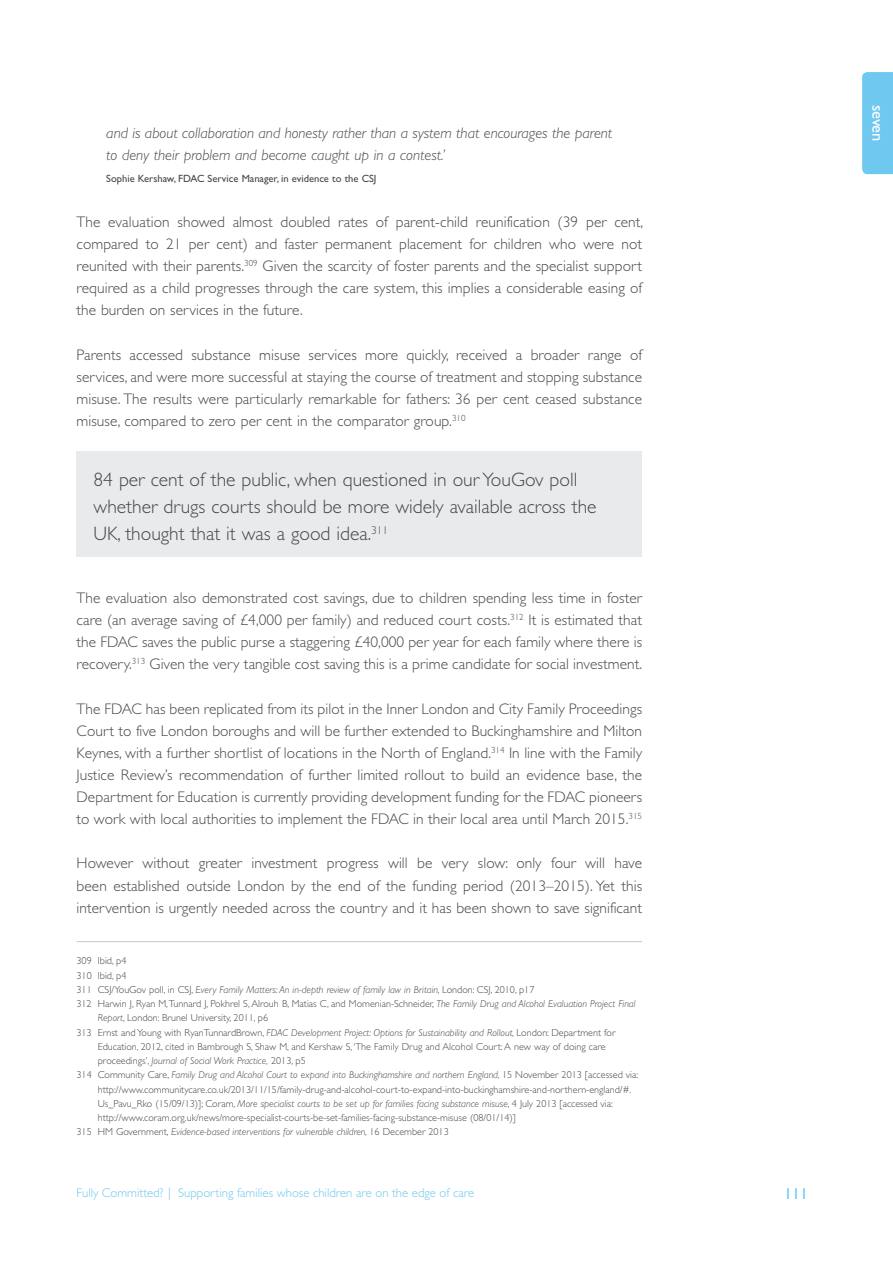
<style>
.page{position:relative;width:893px;height:1263px;background:#fff}
.page>*{position:absolute;margin:0;border:0;box-sizing:border-box;transform-origin:0 0}
.polling_text{font:300 19.5px/27px "Gill Sans Std";color:#464748}
.t1{font:16.5px "Gill Sans Std";letter-spacing:-.01em;color:#fff}
.t2{font:15.75px "Gill Sans Std";color:#6fc8ef}
.body{font:300 15.3px/22px "Gill Sans Std";letter-spacing:.005em;color:#464748;text-align:justify}
.t3{font:italic 300 15.3px/22px "Gill Sans Std";color:#464748}
.t4{font:300 12.75px "Gill Sans Std";color:#6fc8ef}
.Quote_reference{font:10.5px "Gill Sans Std";color:#464748}
.Footnote{font:300 10.2px/14.2px "Gill Sans Std";color:#464748}
.Footnote-2{font:italic 300 10.2px "Gill Sans Std";color:#464748}
.s1{font-style:normal}
.s2{font-style:italic}
</style>
<div class="page">
<div style="left:862px;top:72px;width:31px;height:102px;background:#6fc8ef"></div>
<div style="left:77px;top:451px;width:565px;height:106px;background:#e9eaeb"></div>
<hr style="left:77px;top:941px;width:565px;height:1px;background:#c7c8ca">
<p class="t3" style="left:106px;top:122px;width:507px">and is about collaboration and honesty rather than a system that encourages the parent to deny their problem and become caught up in a contest.’</p>
<p class="Quote_reference" style="left:106px;top:173px;width:272px">Sophie Kershaw, FDAC Service Manager, in evidence to the CSJ</p>
<p class="body" style="left:77px;top:211px;width:568px">The evaluation showed almost doubled rates of parent-child reunification (39 per cent, compared to 21 per cent) and faster permanent placement for children who were not reunited with their parents.<sup>309</sup> Given the scarcity of foster parents and the specialist support required as a child progresses through the care system, this implies a considerable easing of the burden on services in the future.</p>
<p class="body" style="left:77px;top:344px;width:567px">Parents accessed substance misuse services more quickly, received a broader range of services, and were more successful at staying the course of treatment and stopping substance misuse. The results were particularly remarkable for fathers: 36 per cent ceased substance misuse, compared to zero per cent in the comparator group.<sup>310</sup></p>
<p class="polling_text" style="left:94px;top:466px;width:504px">84 per cent of the public, when questioned in our YouGov poll whether drugs courts should be more widely available across the<br>UK, thought that it was a good idea.<sup>311</sup></p>
<p class="body" style="left:77px;top:587px;width:567px">The evaluation also demonstrated cost savings, due to children spending less time in foster care (an average saving of £4,000 per family) and reduced court costs.<sup>312</sup> It is estimated that the FDAC saves the public purse a staggering £40,000 per year for each family where there is recovery.<sup>313</sup> Given the very tangible cost saving this is a prime candidate for social investment.</p>
<p class="body" style="left:77px;top:698px;width:567px">The FDAC has been replicated from its pilot in the Inner London and City Family Proceedings Court to five London boroughs and will be further extended to Buckinghamshire and Milton Keynes, with a further shortlist of locations in the North of England.<sup>314</sup> In line with the Family Justice Review’s recommendation of further limited rollout to build an evidence base, the Department for Education is currently providing development funding for the FDAC pioneers to work with local authorities to implement the FDAC in their local area until March 2015.<sup>315</sup></p>
<p class="body" style="left:77px;top:852px;width:567px">However without greater investment progress will be very slow: only four will have been established outside London by the end of the funding period (2013–2015). Yet this intervention is urgently needed across the country and it has been shown to save significant</p>
<p class="Footnote" style="left:77px;top:954px;width:51px">309 Ibid, p4</p>
<p class="Footnote" style="left:77px;top:968px;width:51px">310 Ibid, p4</p>
<p class="Footnote-2" style="left:77px;top:984px;width:459px"><span class="s1">311 CSJ/YouGov poll, in CSJ,</span> Every Family Matters: An in-depth review of family law in Britain, <span class="s1">London: CSJ, 2010, p17</span></p>
<p class="Footnote" style="left:98px;top:997px;width:539px;text-indent:-21px">312 Harwin J, Ryan M, Tunnard J, Pokhrel S, Alrouh B, Matias C, and Momenian-Schneider, <span class="s2">The Family Drug and Alcohol Evaluation Project Final<br>Report</span>, London: Brunel University, 2011, p6</p>
<p class="Footnote" style="left:98px;top:1025px;width:519px;text-indent:-21px">313 Ernst and Young with RyanTunnardBrown, <span class="s2">FDAC Development Project: Options for Sustainability and Rollout,</span> London: Department for<br>Education, 2012, cited in Bambrough S, Shaw M, and Kershaw S, ‘The Family Drug and Alcohol Court: A new way of doing care proceedings’, <span class="s2">Journal of Social Work Practice,</span> 2013, p5</p>
<p class="Footnote" style="left:98px;top:1068px;width:542px;text-indent:-21px">314 Community Care, <span class="s2">Family Drug and Alcohol Court to expand into Buckinghamshire and northern England,</span> 15 November 2013 [accessed via: http://www.communitycare.co.uk/2013/11/15/family-drug-and-alcohol-court-to-expand-into-buckinghamshire-and-northern-england/#.<br>Us_Pavu_Rko (15/09/13)]; Coram, <span class="s2">More specialist courts to be set up for families facing substance misuse</span>, 4 July 2013 [accessed via: http://www.coram.org.uk/news/more-specialist-courts-be-set-families-facing-substance-misuse (08/01/14)]</p>
<p class="Footnote-2" style="left:77px;top:1126px;width:374px"><span class="s1">315 HM Government,</span> Evidence-based interventions for vulnerable children, <span class="s1">16 December 2013</span></p>
<p class="t4" style="left:77px;top:1186px;width:399px">Fully Committed? | Supporting families whose children are on the edge of care</p>
<p class="t2" style="left:784px;top:1185px;width:25px">111</p>
<p class="t1" style="left:887px;top:105px;width:39px;rotate:90deg">seven</p>
</div>
